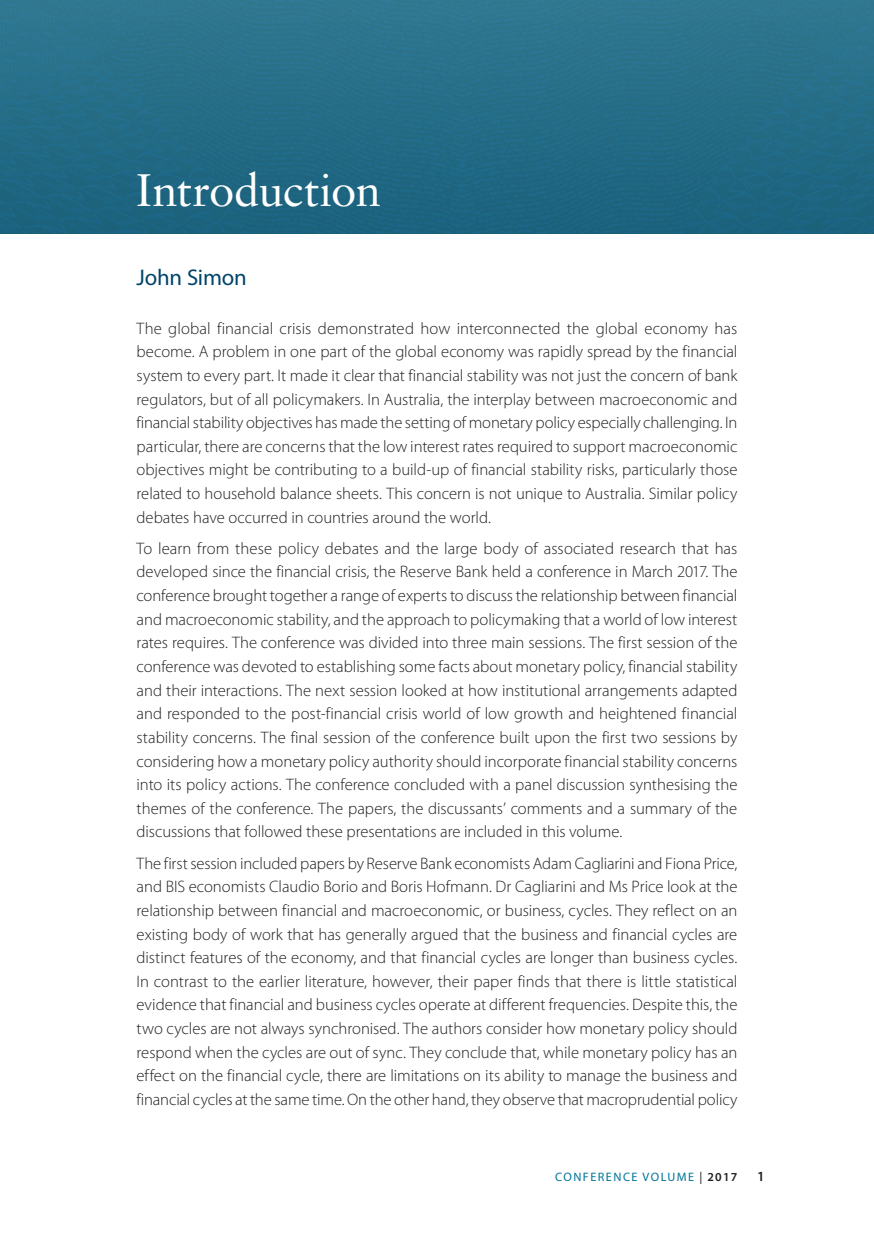
<style>
.page{position:relative;width:874px;height:1241px;background:#fff}
.page>*{position:absolute;margin:0;border:0;box-sizing:border-box;transform-origin:0 0}
.Article_title{font:45.5px "Sabon LT Std";letter-spacing:-.01em;color:#fff}
.Author{font:22.75px "Myriad Pro";letter-spacing:-.005em;color:#00446a}
.Body_Copy{font:300 16.62px/23.6px "Myriad Pro";letter-spacing:-.005em;color:#231f20;text-align:justify}
.Page_Folio_Number{font:600 14px "Myriad Pro";color:#231f20}
.t1{font:12.25px "Myriad Pro";letter-spacing:.12em;color:#007598}
.s1{color:#231f20}
.s2{font-weight:600;color:#231f20}
</style>
<div class="page">
<img style="left:0;top:0;width:873px;height:233px">
<p class="Article_title" style="left:136px;top:163px;width:246px">Introduction</p>
<p class="Author" style="left:136px;top:263px;width:112px">John Simon</p>
<p class="Body_Copy" style="left:136px;top:316px;width:602px">The global financial crisis demonstrated how interconnected the global economy has become. A problem in one part of the global economy was rapidly spread by the financial system to every part. It made it clear that financial stability was not just the concern of bank regulators, but of all policymakers. In Australia, the interplay between macroeconomic and financial stability objectives has made the setting of monetary policy especially challenging. In particular, there are concerns that the low interest rates required to support macroeconomic objectives might be contributing to a build-up of financial stability risks, particularly those related to household balance sheets. This concern is not unique to Australia. Similar policy debates have occurred in countries around the world.</p>
<p class="Body_Copy" style="left:136px;top:536px;width:602px">To learn from these policy debates and the large body of associated research that has developed since the financial crisis, the Reserve Bank held a conference in March 2017. The conference brought together a range of experts to discuss the relationship between financial and macroeconomic stability, and the approach to policymaking that a world of low interest rates requires. The conference was divided into three main sessions. The first session of the conference was devoted to establishing some facts about monetary policy, financial stability and their interactions. The next session looked at how institutional arrangements adapted and responded to the post-financial crisis world of low growth and heightened financial stability concerns. The final session of the conference built upon the first two sessions by considering how a monetary policy authority should incorporate financial stability concerns into its policy actions. The conference concluded with a panel discussion synthesising the themes of the conference. The papers, the discussants’ comments and a summary of the discussions that followed these presentations are included in this volume.</p>
<p class="Body_Copy" style="left:136px;top:850px;width:602px">The first session included papers by Reserve Bank economists Adam Cagliarini and Fiona Price, and BIS economists Claudio Borio and Boris Hofmann. Dr Cagliarini and Ms Price look at the relationship between financial and macroeconomic, or business, cycles. They reflect on an existing body of work that has generally argued that the business and financial cycles are distinct features of the economy, and that financial cycles are longer than business cycles.<br>In contrast to the earlier literature, however, their paper finds that there is little statistical evidence that financial and business cycles operate at different frequencies. Despite this, the two cycles are not always synchronised. The authors consider how monetary policy should respond when the cycles are out of sync. They conclude that, while monetary policy has an effect on the financial cycle, there are limitations on its ability to manage the business and financial cycles at the same time. On the other hand, they observe that macroprudential policy</p>
<p class="t1" style="left:555px;top:1169px;width:184px">CONFERENCE VOLUME <span class="s1">|</span> <span class="s2">2017</span></p>
<p class="Page_Folio_Number" style="left:756px;top:1167px;width:9px">1</p>
</div>
